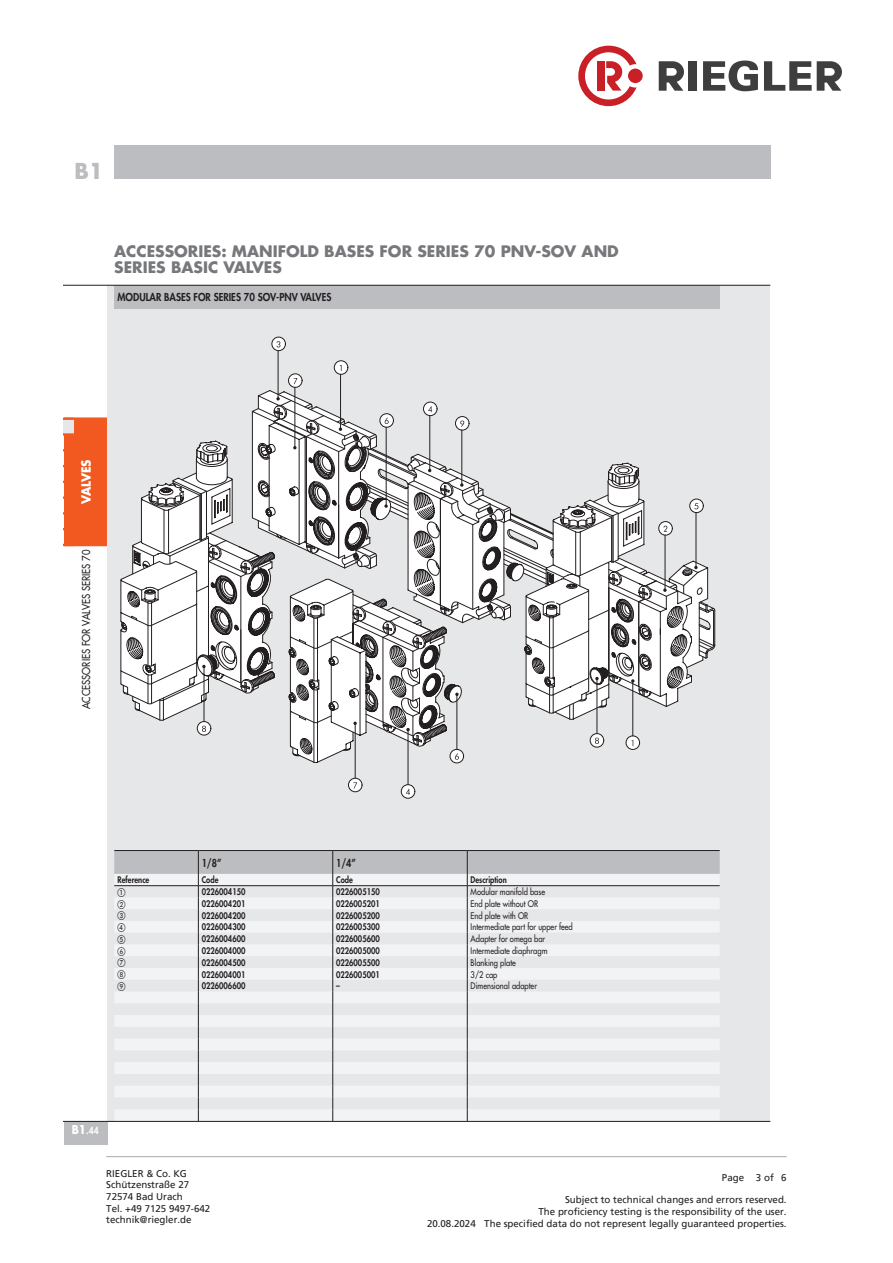
<style>
.page{position:relative;width:893px;height:1263px;background:#fff}
.page>*{position:absolute;margin:0;border:0;box-sizing:border-box;transform-origin:0 0}
.Update_OIDs{font:700 21.3px "Futura Std";color:#bcbdc0}
.Update_OIDs-2{font:700 15.45px/16.6px "Futura Std";color:#76787b}
.Update_OIDs-3{font:700 12.45px "Futura Std";color:#fff;scale:.95 1}
.Update_OIDs-4{font:800 10.65px "Futura Std";color:#231f20;scale:.9 1}
.Update_OIDs-5{font:500 10.65px "Futura Std";color:#231f20;scale:.9 1}
.Update_OIDs-6{font:800 10.65px "Futura Std";color:#231f20;scale:.85 1}
.SeitenfußText_rechts{font:9.75px "Frutiger LT Pro";color:#231f20}
.SeitenfußText_links{font:9.75px/11.7px "Frutiger LT Pro";color:#231f20}
.Update_OIDs-7{font:800 9.45px "Futura Std";color:#fff;scale:.9 1}
.Update_OIDs-8{font:800 8.85px "Futura Std";color:#231f20;scale:.85 1}
.Update_OIDs-9{font:500 8.85px "Futura Std";color:#231f20;scale:.85 1}
.Update_OIDs-10{font:8.85px "European Pi One";color:#231f20;scale:.9 1}
.s1{font-weight:700;font-size:11.85px}
</style>
<div class="page">
<svg style="left:659px;top:61px;width:25px;height:30px"></svg>
<div style="left:689px;top:61px;width:8px;height:30px;background:#3e3e3f"></div>
<svg style="left:703px;top:61px;width:55px;height:30px"></svg>
<svg style="left:764px;top:61px;width:78px;height:30px"></svg>
<svg style="left:578px;top:46px;width:58px;height:60px"></svg>
<div style="left:628px;top:69px;width:15px;height:14px;background:#c82026;border-radius:50%"></div>
<hr style="left:106px;top:1156px;width:681px;height:1px;background:#a8a9ad">
<div style="left:64px;top:1121px;width:44px;height:24px;background:#bcbdc0"></div>
<div style="left:114px;top:145px;width:656px;height:34px;background:#bcbdc0"></div>
<div style="left:64px;top:417px;width:44px;height:130px;background:#f15921"></div>
<hr style="left:64px;top:546px;width:44px;height:3px;background:#fff">
<div style="left:64px;top:419px;width:10px;height:15px;background:#e6e7e9"></div>
<div style="left:108px;top:285px;width:662px;height:836px;background:#e6e7e9"></div>
<div style="left:114px;top:285px;width:606px;height:24px;background:#bcbdc0"></div>
<hr style="left:64px;top:285px;width:706px;height:1px;background:#231f20">
<hr style="left:64px;top:1121px;width:706px;height:1px;background:#231f20">
<svg style="left:114px;top:850px;width:606px;height:271px"></svg>
<svg style="left:277px;top:341px;width:3px;height:6px"></svg>
<hr style="left:278px;top:351px;width:1px;height:48px;background:#231f20">
<svg style="left:121px;top:360px;width:594px;height:438px"></svg>
<p class="Update_OIDs" style="left:74px;top:157px;width:31px">B1</p>
<p class="Update_OIDs-2" style="left:114px;top:242px;width:506px">ACCESSORIES: MANIFOLD BASES FOR SERIES 70 PNV-SOV AND<br>SERIES BASIC VALVES</p>
<p class="Update_OIDs-4" style="left:118px;top:291px;width:239px">MODULAR BASES FOR SERIES 70 SOV-PNV VALVES</p>
<p class="Update_OIDs-3" style="left:78px;top:504px;width:49px;rotate:-90deg">VALVES</p>
<p class="Update_OIDs-5" style="left:79px;top:709px;width:179px;rotate:-90deg">ACCESSORIES FOR VALVES SERIES 70</p>
<p class="Update_OIDs-6" style="left:202px;top:856px;width:25px">1/8”</p>
<p class="Update_OIDs-6" style="left:336px;top:856px;width:25px">1/4”</p>
<p class="Update_OIDs-8" style="left:118px;top:874px;width:39px">Reference</p>
<p class="Update_OIDs-8" style="left:202px;top:874px;width:21px">Code</p>
<p class="Update_OIDs-8" style="left:336px;top:874px;width:21px">Code</p>
<p class="Update_OIDs-8" style="left:471px;top:874px;width:44px">Description</p>
<p class="Update_OIDs-10" style="left:118px;top:888px;width:10px">A</p>
<p class="Update_OIDs-8" style="left:202px;top:886px;width:53px">0226004150</p>
<p class="Update_OIDs-8" style="left:336px;top:886px;width:53px">0226005150</p>
<p class="Update_OIDs-9" style="left:471px;top:886px;width:89px">Modular manifold base</p>
<p class="Update_OIDs-10" style="left:118px;top:899px;width:10px">B</p>
<p class="Update_OIDs-8" style="left:202px;top:898px;width:53px">0226004201</p>
<p class="Update_OIDs-8" style="left:336px;top:898px;width:53px">0226005201</p>
<p class="Update_OIDs-9" style="left:471px;top:898px;width:81px">End plate without OR</p>
<p class="Update_OIDs-10" style="left:118px;top:911px;width:10px">C</p>
<p class="Update_OIDs-8" style="left:202px;top:910px;width:53px">0226004200</p>
<p class="Update_OIDs-8" style="left:336px;top:910px;width:53px">0226005200</p>
<p class="Update_OIDs-9" style="left:471px;top:910px;width:69px">End plate with OR</p>
<p class="Update_OIDs-10" style="left:118px;top:923px;width:10px">D</p>
<p class="Update_OIDs-8" style="left:202px;top:922px;width:53px">0226004300</p>
<p class="Update_OIDs-8" style="left:336px;top:922px;width:53px">0226005300</p>
<p class="Update_OIDs-9" style="left:471px;top:922px;width:122px">Intermediate part for upper feed</p>
<p class="Update_OIDs-10" style="left:118px;top:935px;width:10px">E</p>
<p class="Update_OIDs-8" style="left:202px;top:933px;width:53px">0226004600</p>
<p class="Update_OIDs-8" style="left:336px;top:933px;width:53px">0226005600</p>
<p class="Update_OIDs-9" style="left:471px;top:933px;width:89px">Adapter for omega bar</p>
<p class="Update_OIDs-10" style="left:118px;top:946px;width:10px">F</p>
<p class="Update_OIDs-8" style="left:202px;top:945px;width:53px">0226004000</p>
<p class="Update_OIDs-8" style="left:336px;top:945px;width:53px">0226005000</p>
<p class="Update_OIDs-9" style="left:471px;top:945px;width:92px">Intermediate diaphragm</p>
<p class="Update_OIDs-10" style="left:118px;top:958px;width:10px">G</p>
<p class="Update_OIDs-8" style="left:202px;top:957px;width:53px">0226004500</p>
<p class="Update_OIDs-8" style="left:336px;top:957px;width:53px">0226005500</p>
<p class="Update_OIDs-9" style="left:471px;top:957px;width:55px">Blanking plate</p>
<p class="Update_OIDs-10" style="left:118px;top:970px;width:10px">H</p>
<p class="Update_OIDs-8" style="left:202px;top:969px;width:53px">0226004001</p>
<p class="Update_OIDs-8" style="left:336px;top:969px;width:53px">0226005001</p>
<p class="Update_OIDs-9" style="left:471px;top:969px;width:33px">3/2 cap</p>
<p class="Update_OIDs-10" style="left:118px;top:982px;width:10px">I</p>
<p class="Update_OIDs-8" style="left:202px;top:980px;width:53px">0226006600</p>
<p class="Update_OIDs-8" style="left:336px;top:980px;width:6px">–</p>
<p class="Update_OIDs-9" style="left:471px;top:980px;width:80px">Dimensional adapter</p>
<p class="Update_OIDs-7" style="left:72px;top:1125px;width:32px"><span class="s1">B1</span>.44</p>
<p class="SeitenfußText_links" style="left:106px;top:1167px;width:105px">RIEGLER &amp; Co. KG<br>Schützenstraße 27<br>72574 Bad Urach<br>Tel. +49 7125 9497-642 technik@riegler.de</p>
<p class="SeitenfußText_rechts" style="left:427px;top:1217px;width:50px">20.08.2024</p>
<p class="SeitenfußText_rechts" style="left:722px;top:1172px;width:24px">Page</p>
<p class="SeitenfußText_rechts" style="left:756px;top:1172px;width:20px">3 of</p>
<p class="SeitenfußText_rechts" style="left:781px;top:1172px;width:7px">6</p>
<p class="SeitenfußText_rechts" style="left:565px;top:1194px;width:223px">Subject to technical changes and errors reserved.</p>
<p class="SeitenfußText_rechts" style="left:538px;top:1206px;width:250px">The proficiency testing is the responsibility of the user.</p>
<p class="SeitenfußText_rechts" style="left:484px;top:1217px;width:304px">The specified data do not represent legally guaranteed properties.</p>
</div>
